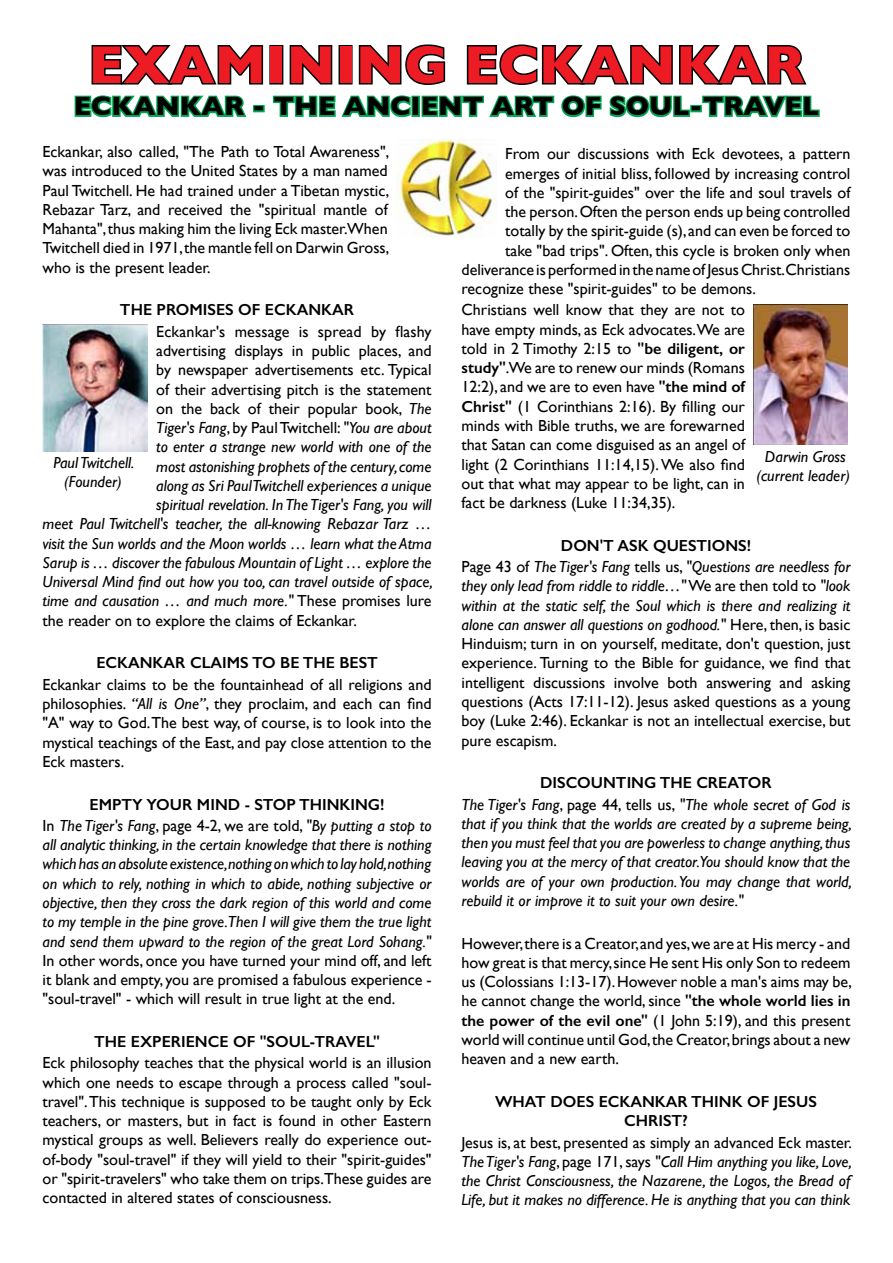
<style>
.page{position:relative;width:893px;height:1263px;background:#fff}
.page>*{position:absolute;margin:0;border:0;box-sizing:border-box;transform-origin:0 0}
.t1{font:700 54px "Gill Sans";color:#ed1c24}
.t2{font:700 27px "Gill Sans";color:#000}
.t3{font:16.05px/19.2px "Gill Sans";color:#000;text-align:justify}
.t4{font:italic 16.05px/19.2px "Gill Sans";color:#000;text-align:center}
.t5{font:600 16.05px/19.2px "Gill Sans";color:#000;text-align:center}
.s1{font-style:italic}
.s2{font-style:normal}
.s3{font-weight:600;font-style:normal}
.s4{font-weight:600}
</style>
<div class="page">
<svg style="left:91px;top:45px;width:173px;height:40px"></svg>
<div style="left:269px;top:45px;width:14px;height:40px;border:3px solid #000"></div>
<svg style="left:289px;top:45px;width:44px;height:40px"></svg>
<div style="left:339px;top:45px;width:14px;height:40px;border:3px solid #000"></div>
<svg style="left:358px;top:44px;width:88px;height:41px"></svg>
<svg style="left:466px;top:44px;width:341px;height:41px"></svg>
<svg style="left:74px;top:95px;width:173px;height:23px"></svg>
<div style="left:253px;top:105px;width:12px;height:7px;border:3px solid #00a651"></div>
<svg style="left:272px;top:95px;width:141px;height:23px"></svg>
<div style="left:411px;top:96px;width:9px;height:21px;border:3px solid #00a651"></div>
<svg style="left:421px;top:95px;width:271px;height:23px"></svg>
<div style="left:690px;top:105px;width:12px;height:7px;border:3px solid #00a651"></div>
<svg style="left:701px;top:95px;width:119px;height:23px"></svg>
<img style="left:396px;top:138px;width:101px;height:99px">
<img style="left:43px;top:325px;width:105px;height:126px">
<img style="left:753px;top:304px;width:95px;height:140px">
<h1 class="t1" style="left:88px;top:22px;width:718px">EXAMINING ECKANKAR</h1>
<h2 class="t2" style="left:74px;top:85px;width:747px">ECKANKAR - THE ANCIENT ART OF SOUL-TRAVEL</h2>
<p class="t3" style="left:43px;top:142px;width:348px">Eckankar, also called, "The Path to Total Awareness", was introduced to the United States by a man named Paul Twitchell. He had trained under a Tibetan mystic, Rebazar Tarz, and received the "spiritual mantle of Mahanta", thus making him the living Eck master.When Twitchell died in 1971, the mantle fell on Darwin Gross, who is the present leader.</p>
<p class="t5" style="left:120px;top:300px;width:236px">THE PROMISES OF ECKANKAR</p>
<p class="t3" style="left:156px;top:322px;width:277px">Eckankar's message is spread by flashy</p>
<p class="t3" style="left:156px;top:341px;width:277px">advertising displays in public places, and</p>
<p class="t3" style="left:156px;top:360px;width:277px">by newspaper advertisements etc. Typical</p>
<p class="t3" style="left:156px;top:379px;width:277px">of their advertising pitch is the statement</p>
<p class="t3" style="left:156px;top:399px;width:277px">on the back of their popular book, <span class="s1">The</span></p>
<p class="t4" style="left:156px;top:418px;width:277px">Tiger's Fang<span class="s2">, by Paul Twitchell:</span> "You are about</p>
<p class="t4" style="left:156px;top:437px;width:277px">to enter a strange new world with one of the</p>
<p class="t4" style="left:156px;top:456px;width:277px">most astonishing prophets of the century, come</p>
<p class="t4" style="left:156px;top:476px;width:277px">along as Sri Paul Twitchell experiences a unique</p>
<p class="t4" style="left:156px;top:495px;width:277px">spiritual revelation. In The Tiger's Fang, you will</p>
<p class="t4" style="left:43px;top:514px;width:391px">meet Paul Twitchell's teacher, the all-knowing Rebazar Tarz …</p>
<p class="t4" style="left:43px;top:534px;width:391px">visit the Sun worlds and the Moon worlds … learn what the Atma</p>
<p class="t4" style="left:43px;top:553px;width:391px">Sarup is … discover the fabulous Mountain of Light … explore the</p>
<p class="t4" style="left:43px;top:572px;width:392px">Universal Mind find out how you too, can travel outside of space,</p>
<p class="t4" style="left:43px;top:591px;width:391px">time and causation … and much more." <span class="s2">These promises lure</span></p>
<p class="t3" style="left:43px;top:610px;width:316px">the reader on to explore the claims of Eckankar.</p>
<p class="t5" style="left:96px;top:653px;width:283px">ECKANKAR CLAIMS TO BE THE BEST</p>
<p class="t3" style="left:43px;top:675px;width:391px">Eckankar claims to be the fountainhead of all religions and philosophies. <span class="s1">“All is One”</span>, they proclaim, and each can find "A" way to God. The best way, of course, is to look into the mystical teachings of the East, and pay close attention to the Eck masters.</p>
<p class="t4" style="left:43px;top:793px;width:391px;line-height:21.3px"><span class="s3">EMPTY YOUR MIND - STOP THINKING!<br></span><span class="s2">In</span> The Tiger's Fang<span class="s2">, page 4-2, we are told,</span> "By putting a stop to</p>
<p class="t4" style="left:43px;top:835px;width:391px;text-align:justify">all analytic thinking, in the certain knowledge that there is nothing which has an absolute existence,nothing on which to lay hold,nothing on which to rely, nothing in which to abide, nothing subjective or objective, then they cross the dark region of this world and come to my temple in the pine grove.Then I will give them the true light and send them upward to the region of the great Lord Sohang."</p>
<p class="t3" style="left:43px;top:950px;width:391px">In other words, once you have turned your mind off, and left it blank and empty, you are promised a fabulous experience - "soul-travel" - which will result in true light at the end.</p>
<p class="t5" style="left:94px;top:1032px;width:287px">THE EXPERIENCE OF "SOUL-TRAVEL"</p>
<p class="t3" style="left:43px;top:1053px;width:391px">Eck philosophy teaches that the physical world is an illusion which one needs to escape through a process called "soul&shy;travel". This technique is supposed to be taught only by Eck teachers, or masters, but in fact is found in other Eastern mystical groups as well. Believers really do experience out&shy;of-body "soul-travel" if they will yield to their "spirit-guides" or "spirit-travelers" who take them on trips.These guides are contacted in altered states of consciousness.</p>
<p class="t3" style="left:505px;top:144px;width:347px">From our discussions with Eck devotees, a pattern</p>
<p class="t3" style="left:505px;top:163px;width:347px">emerges of initial bliss, followed by increasing control</p>
<p class="t3" style="left:505px;top:183px;width:347px">of the "spirit-guides" over the life and soul travels of</p>
<p class="t3" style="left:505px;top:202px;width:347px">the person. Often the person ends up being controlled</p>
<p class="t3" style="left:505px;top:221px;width:347px">totally by the spirit-guide (s), and can even be forced to</p>
<p class="t3" style="left:505px;top:240px;width:347px">take "bad trips". Often, this cycle is broken only when</p>
<p class="t3" style="left:462px;top:260px;width:390px">deliverance is performed in the name of Jesus Christ.Christians</p>
<p class="t3" style="left:462px;top:279px;width:296px">recognize these "spirit-guides" to be demons.</p>
<p class="t3" style="left:462px;top:300px;width:285px">Christians well know that they are not to have empty minds, as Eck advocates.We are told in 2 Timothy 2:15 to <span class="s4">"be diligent, or study"</span>.We are to renew our minds (Romans 12:2), and we are to even have <span class="s4">"the mind of Christ"</span> (1 Corinthians 2:16). By filling our minds with Bible truths, we are forewarned that Satan can come disguised as an angel of light (2 Corinthians 11:14,15). We also find out that what may appear to be light, can in fact be darkness (Luke 11:34,35).</p>
<p class="t4" style="left:462px;top:535px;width:390px;line-height:21.3px"><span class="s3">DON'T ASK QUESTIONS!<br></span><span class="s2">Page 43 of</span> The Tiger's Fang <span class="s2">tells us,</span> "Questions are needless for</p>
<p class="t3" style="left:462px;top:576px;width:390px"><span class="s1">they only lead from riddle to riddle…"</span> We are then told to <span class="s1">"look within at the static self, the Soul which is there and realizing it alone can answer all questions on godhood."</span> Here, then, is basic Hinduism; turn in on yourself, meditate, don't question, just experience. Turning to the Bible for guidance, we find that intelligent discussions involve both answering and asking questions (Acts 17:11-12). Jesus asked questions as a young boy (Luke 2:46). Eckankar is not an intellectual exercise, but pure escapism.</p>
<p class="t4" style="left:462px;top:772px;width:390px;line-height:21.3px"><span class="s3">DISCOUNTING THE CREATOR<br></span>The Tiger's Fang<span class="s2">, page 44, tells us,</span> "The whole secret of God is</p>
<p class="t4" style="left:462px;top:814px;width:392px;text-align:justify">that if you think that the worlds are created by a supreme being, then you must feel that you are powerless to change anything, thus leaving you at the mercy of that creator.You should know that the worlds are of your own production. You may change that world, rebuild it or improve it to suit your own desire."</p>
<p class="t3" style="left:462px;top:933px;width:392px">However, there is a Creator, and yes, we are at His mercy - and how great is that mercy, since He sent His only Son to redeem us (Colossians 1:13-17). However noble a man's aims may be, he cannot change the world, since <span class="s4">"the whole world lies in the power of the evil one"</span> (1 John 5:19), and this present world will continue until God, the Creator, brings about a new heaven and a new earth.</p>
<p class="t5" style="left:495px;top:1092px;width:323px">WHAT DOES ECKANKAR THINK OF JESUS<br>CHRIST?</p>
<p class="t4" style="left:462px;top:1132px;width:392px;text-align:justify"><span class="s2">Jesus is, at best, presented as simply an advanced Eck master.<br></span>The Tiger's Fang<span class="s2">, page 171, says</span> "Call Him anything you like, Love, the Christ Consciousness, the Nazarene, the Logos, the Bread of Life, but it makes no difference. He is anything that you can think</p>
<p class="t4" style="left:53px;top:453px;width:83px">Paul Twitchell. (Founder)</p>
<p class="t4" style="left:756px;top:447px;width:95px">Darwin Gross (current leader)</p>
</div>
